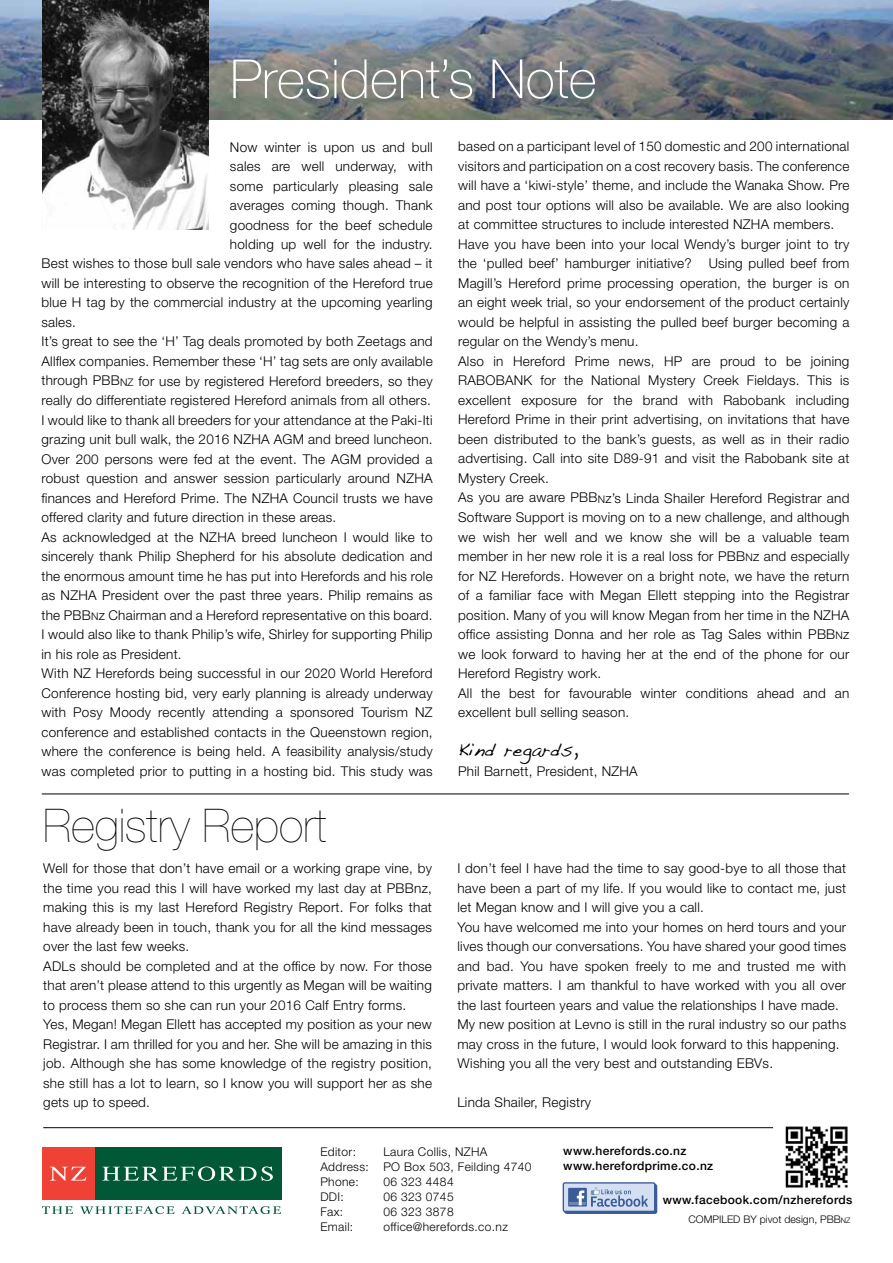
<style>
.page{position:relative;width:893px;height:1263px;background:#fff}
.page>*{position:absolute;margin:0;border:0;box-sizing:border-box;transform-origin:0 0}
.t1{font:100 54px "Helvetica Neue LT Std";color:#fff}
.t2{font:200 46.5px "Helvetica Neue LT Std";color:#000}
.t3{font:19.5px "Handwriting Dakota";letter-spacing:.02em;color:#000}
.t4{font:300 13.5px/19.5px "Helvetica Neue LT Std";letter-spacing:.02em;color:#000}
.t5{font:300 12px/15px "Helvetica Neue LT Std";letter-spacing:.03em;color:#000}
.t6{font:500 12px/15px "Helvetica Neue LT Std";letter-spacing:.03em;color:#000}
.t7{font:300 10.5px "Helvetica Neue LT Std";color:#000}
.s1{font-size:10.5px}
.s2{font-size:7.5px}
</style>
<div class="page">
<img style="left:0;top:0;width:893px;height:119px">
<img style="left:43px;top:0;width:166px;height:230px">
<div style="left:42px;top:1147px;width:53px;height:52px;background:#ef4135"></div>
<div style="left:96px;top:1147px;width:186px;height:52px;background:#005837"></div>
<svg style="left:50px;top:1167px;width:36px;height:14px"></svg>
<svg style="left:102px;top:1166px;width:171px;height:15px"></svg>
<svg style="left:42px;top:1206px;width:239px;height:8px"></svg>
<img style="left:785px;top:1126px;width:63px;height:62px">
<hr style="left:43px;top:1127px;width:730px;height:1px;background:#000">
<hr style="left:42px;top:794px;width:807px;height:1px;background:#000">
<svg style="left:563px;top:1182px;width:94px;height:32px;background:#9cafd1"></svg>
<h1 class="t1" style="left:230px;top:48px;width:368px">President’s Note</h1>
<p class="t4" style="left:230px;top:137px;width:204px">Now winter is upon us and bull</p>
<p class="t4" style="left:230px;top:156px;width:204px">sales are well underway, with</p>
<p class="t4" style="left:230px;top:176px;width:204px">some particularly pleasing sale</p>
<p class="t4" style="left:230px;top:195px;width:204px">averages coming though. Thank</p>
<p class="t4" style="left:230px;top:215px;width:204px">goodness for the beef schedule</p>
<p class="t4" style="left:230px;top:234px;width:204px">holding up well for the industry.</p>
<p class="t4" style="left:41px;top:254px;width:393px">Best wishes to those bull sale vendors who have sales ahead – it</p>
<p class="t4" style="left:41px;top:273px;width:393px">will be interesting to observe the recognition of the Hereford true</p>
<p class="t4" style="left:41px;top:293px;width:393px">blue H tag by the commercial industry at the upcoming yearling</p>
<p class="t4" style="left:41px;top:312px;width:36px">sales.</p>
<p class="t4" style="left:41px;top:332px;width:393px">It’s great to see the ‘H’ Tag deals promoted by both Zeetags and</p>
<p class="t4" style="left:41px;top:351px;width:393px">Allflex companies. Remember these ‘H’ tag sets are only available</p>
<p class="t4" style="left:41px;top:371px;width:393px">through PBB <span class="s1">NZ</span> for use by registered Hereford breeders, so they</p>
<p class="t4" style="left:41px;top:390px;width:391px">really do differentiate registered Hereford animals from all others.</p>
<p class="t4" style="left:41px;top:410px;width:393px">I would like to thank all breeders for your attendance at the Paki-Iti</p>
<p class="t4" style="left:41px;top:429px;width:393px">grazing unit bull walk, the 2016 NZHA AGM and breed luncheon.</p>
<p class="t4" style="left:41px;top:449px;width:393px">Over 200 persons were fed at the event. The AGM provided a</p>
<p class="t4" style="left:41px;top:468px;width:393px">robust question and answer session particularly around NZHA</p>
<p class="t4" style="left:41px;top:488px;width:393px">finances and Hereford Prime. The NZHA Council trusts we have</p>
<p class="t4" style="left:41px;top:507px;width:296px">offered clarity and future direction in these areas.</p>
<p class="t4" style="left:41px;top:527px;width:393px">As acknowledged at the NZHA breed luncheon I would like to</p>
<p class="t4" style="left:41px;top:546px;width:393px">sincerely thank Philip Shepherd for his absolute dedication and</p>
<p class="t4" style="left:41px;top:566px;width:393px">the enormous amount time he has put into Herefords and his role</p>
<p class="t4" style="left:41px;top:585px;width:393px">as NZHA President over the past three years. Philip remains as</p>
<p class="t4" style="left:41px;top:605px;width:393px">the PBB <span class="s1">N</span>z Chairman and a Hereford representative on this board.</p>
<p class="t4" style="left:41px;top:624px;width:393px">I would also like to thank Philip’s wife, Shirley for supporting Philip</p>
<p class="t4" style="left:41px;top:644px;width:142px">in his role as President.</p>
<p class="t4" style="left:41px;top:663px;width:393px">With NZ Herefords being successful in our 2020 World Hereford</p>
<p class="t4" style="left:41px;top:683px;width:393px">Conference hosting bid, very early planning is already underway</p>
<p class="t4" style="left:41px;top:702px;width:393px">with Posy Moody recently attending a sponsored Tourism NZ</p>
<p class="t4" style="left:41px;top:722px;width:393px">conference and established contacts in the Queenstown region,</p>
<p class="t4" style="left:41px;top:741px;width:393px">where the conference is being held. A feasibility analysis/study</p>
<p class="t4" style="left:41px;top:761px;width:393px">was completed prior to putting in a hosting bid. This study was</p>
<h2 class="t2" style="left:43px;top:799px;width:285px">Registry Report</h2>
<p class="t4" style="left:458px;top:137px;width:393px">based on a participant level of 150 domestic and 200 international visitors and participation on a cost recovery basis. The conference will have a ‘kiwi-style’ theme, and include the Wanaka Show. Pre and post tour options will also be available. We are also looking at committee structures to include interested NZHA members.<br>Have you have been into your local Wendy’s burger joint to try the ‘pulled beef’ hamburger initiative?</p>
<p class="t4" style="left:458px;top:254px;width:393px;text-indent:250px">Using pulled beef from Magill’s Hereford prime processing operation, the burger is on an eight week trial, so your endorsement of the product certainly would be helpful in assisting the pulled beef burger becoming a regular on the Wendy’s menu.<br>Also in Hereford Prime news, HP are proud to be joining RABOB</p>
<p class="t4" style="left:458px;top:371px;width:393px;text-indent:47px">ANK for the National Mystery Creek Fieldays. This is excellent exposure for the brand with Rabobank including Hereford Prime in their print advertising, on invitations that have been distributed to the bank’s guests, as well as in their radio advertising. Call into site D89-91 and visit the Rabobank site at Mystery Creek.<br>As you are aware PBB <span class="s1">N</span>z’s Linda Shailer Hereford Registrar and Software Support is moving on to a new challenge, and although we wish her well and we know she will be a valuable team member in her new role it is a real loss for PBB <span class="s1">N</span>z and especially for NZ Herefords. However on a bright note, we have the return of a familiar face with Megan Ellett stepping into the Registrar position. Many of you will know Megan from her time in the NZHA office assisting Donna and her role as Tag Sales within PBB <span class="s1">N</span>z we look forward to having her at the end of the phone for our Hereford Registry work.<br>All the best for favourable winter conditions ahead and an excellent bull selling season.</p>
<h3 class="t3" style="left:458px;top:738px;width:122px">Kind regards,</h3>
<p class="t4" style="left:458px;top:761px;width:181px">Phil Barnett, President, NZHA</p>
<p class="t4" style="left:43px;top:858px;width:390px">Well for those that don’t have email or a working grape vine, by the time you read this I will have worked my last day at PBBnz, making this is my last Hereford Registry Report. For folks that have already been in touch, thank you for all the kind messages over the last few weeks.<br>ADLs should be completed and at the office by now. For those that aren’t please attend to this urgently as Megan will be waiting to process them so she can run your 2016 Calf Entry forms.<br>Yes, Megan! Megan Ellett has accepted my position as your new Registrar. I am thrilled for you and her. She will be amazing in this job. Although she has some knowledge of the registry position, she still has a lot to learn, so I know you will support her as she gets up to speed.</p>
<p class="t4" style="left:457px;top:858px;width:390px">I don’t feel I have had the time to say good-bye to all those that have been a part of my life. If you would like to contact me, just let Megan know and I will give you a call.<br>You have welcomed me into your homes on herd tours and your lives though our conversations. You have shared your good times and bad. You have spoken freely to me and trusted me with private matters. I am thankful to have worked with you all over the last fourteen years and value the relationships I have made.<br>My new position at Levno is still in the rural industry so our paths may cross in the future, I would look forward to this happening.<br>Wishing you all the very best and outstanding EBVs.</p>
<p class="t4" style="left:457px;top:1092px;width:135px">Linda Shailer, Registry</p>
<p class="t5" style="left:320px;top:1144px;width:213px;text-indent:70px">aura Collis, NZHA<br>Address: PO Box 503, Feilding 4740<br>Phone:</p>
<p class="t5" style="left:320px;top:1144px;width:54px">Editor: L</p>
<p class="t5" style="left:383px;top:1174px;width:72px">06 323 4484</p>
<p class="t6" style="left:563px;top:1143px;width:151px">www.herefords.co.nz www.herefordprime.co.nz</p>
<p class="t5" style="left:320px;top:1189px;width:25px">DDI:</p>
<p class="t5" style="left:383px;top:1189px;width:72px">06 323 0745</p>
<p class="t5" style="left:320px;top:1204px;width:24px">Fax:</p>
<p class="t5" style="left:383px;top:1204px;width:72px">06 323 3878</p>
<p class="t5" style="left:320px;top:1219px;width:34px">Email:</p>
<p class="t5" style="left:383px;top:1219px;width:126px">office@herefords.co.nz</p>
<p class="t6" style="left:663px;top:1192px;width:191px">www.facebook.com/nzherefords</p>
<p class="t7" style="left:689px;top:1212px;width:163px">COM PILED BY pivot design, PBB<span class="s2">NZ</span></p>
</div>
